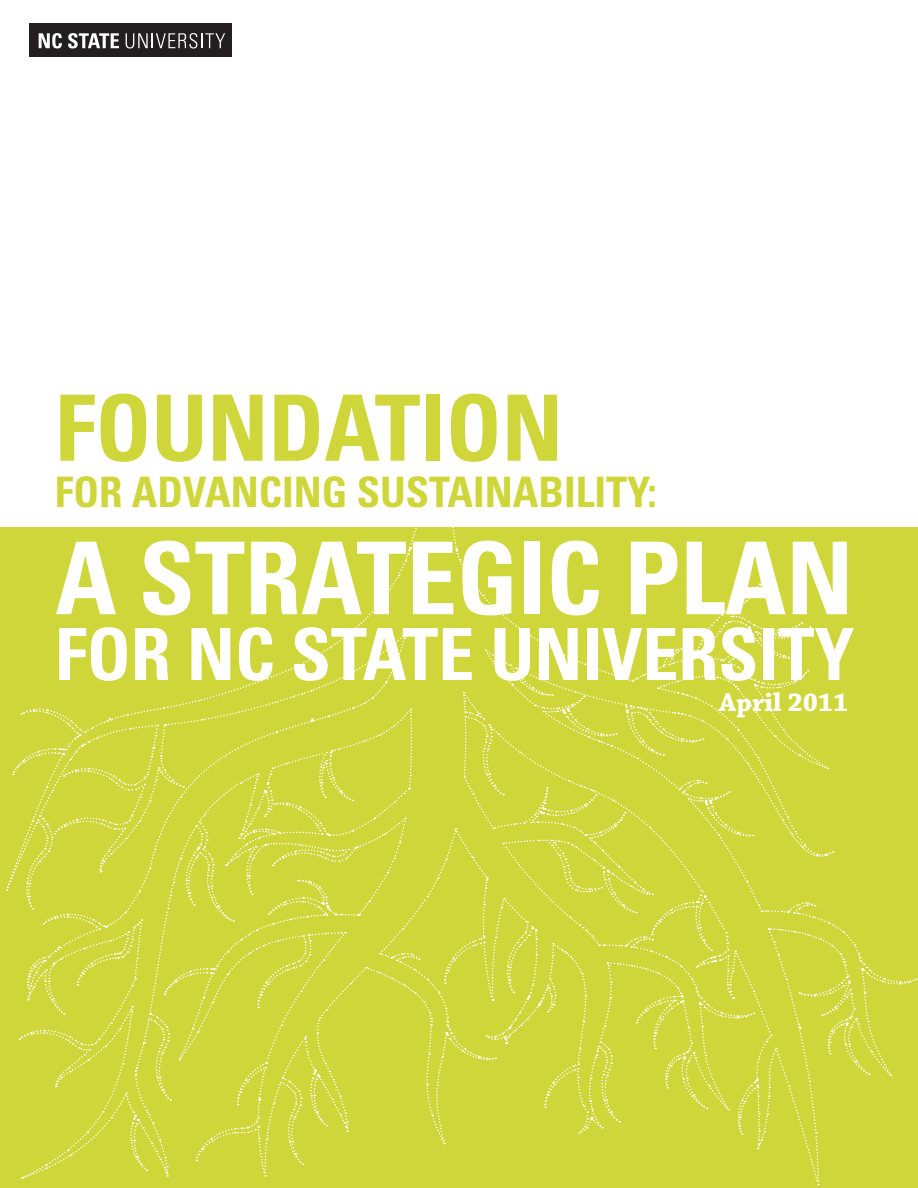
<style>
.page{position:relative;width:918px;height:1188px;background:#fff}
.page>*{position:absolute;margin:0;border:0;box-sizing:border-box;transform-origin:0 0}
.t1{font:700 condensed 100.5px "Univers LT Std";color:#fff}
.t2{font:700 condensed 91.5px "Univers LT Std";color:#cfd639}
.t3{font:700 condensed 72px "Univers LT Std";color:#fff}
.t4{font:700 condensed 42px "Univers LT Std";color:#cfd639}
.t5{font:700 27px "Chaparral Pro";color:#fff}
</style>
<div class="page">
<div style="left:5px;top:527px;width:912px;height:658px;background:#cfd639"></div>
<div style="left:30px;top:23px;width:202px;height:34px;background:#231f20"></div>
<svg style="left:39px;top:33px;width:23px;height:15px"></svg>
<svg style="left:68px;top:33px;width:51px;height:15px"></svg>
<svg style="left:126px;top:33px;width:99px;height:16px"></svg>
<h2 class="t2" style="left:55px;top:372px;width:509px">FOUNDATION</h2>
<p class="t4" style="left:55px;top:466px;width:603px">FOR ADVANCING SUSTAINABILITY:</p>
<h1 class="t1" style="left:55px;top:517px;width:800px">A STRATEGIC PLAN</h1>
<h3 class="t3" style="left:55px;top:610px;width:801px">FOR NC STATE UNIVERSITY</h3>
<p class="t5" style="left:719px;top:686px;width:131px">April 2011</p>
</div>
